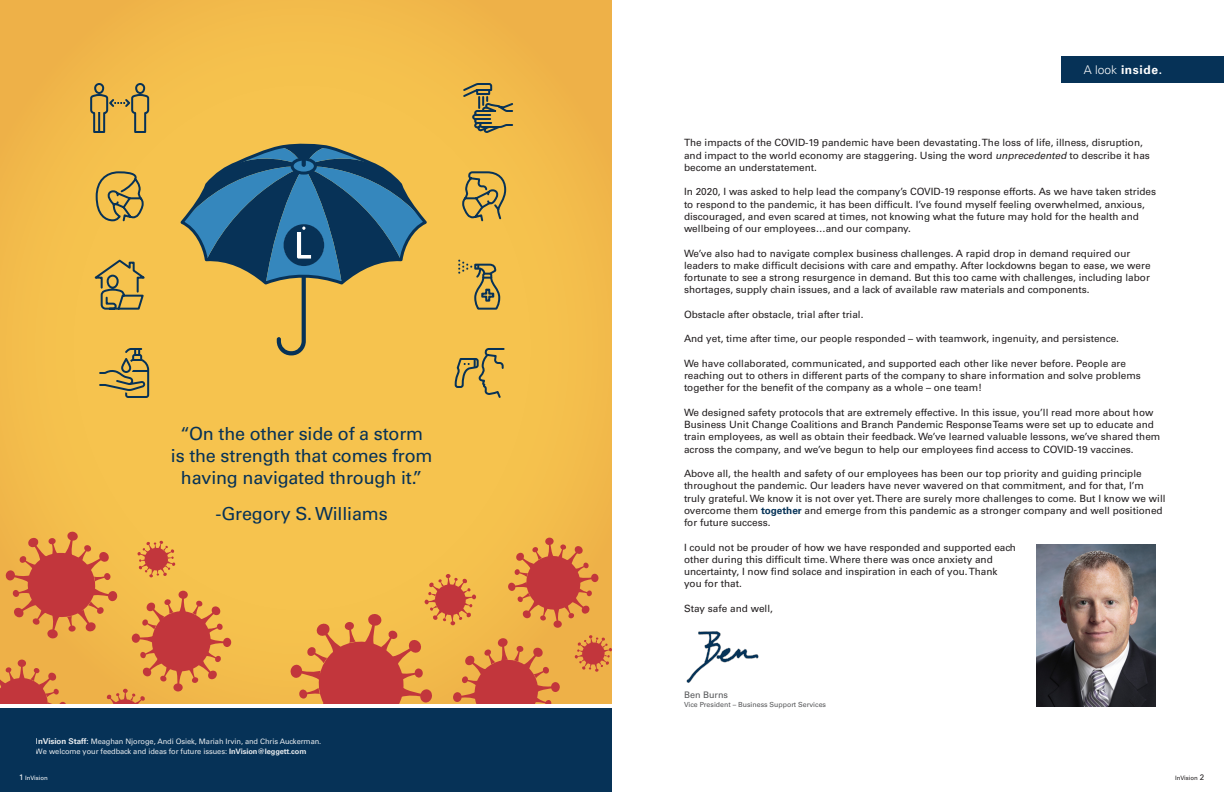
<style>
.page{position:relative;width:1224px;height:792px;background:#fff}
.page>*{position:absolute;margin:0;border:0;box-sizing:border-box;transform-origin:0 0}
.t1{font:18px/22px "Univers";letter-spacing:-.01em;color:#063257;text-align:center}
.t2{font:700 12px "Univers";letter-spacing:.05em;color:#fff}
.t3{font:10px/12.2px "Univers";color:#231f20}
.t4{font:9px "Univers";color:#57585a}
.t5{font:7.5px/10px "Univers";letter-spacing:-.01em;color:#fff}
.t6{font:7px "Univers";color:#57585a}
.t7{font:6px "Univers";letter-spacing:-.01em;color:#fff}
.t8{font:6px "Univers";letter-spacing:-.01em;color:#231f20}
.s1{font-weight:700;font-size:8px}
.s2{font-weight:700}
.s3{font-size:8px}
.s4{font-weight:300}
.s5{font-style:italic}
.s6{font-weight:700;color:#063257}
</style>
<div class="page">
<div style="left:0;top:0;width:612px;height:704px;background:linear-gradient(to right,#f4c04d,#f4bf4c)"></div>
<svg style="left:0;top:531px;width:231px;height:173px;background:#e49546"></svg>
<svg style="left:290px;top:538px;width:322px;height:166px;background:#e59847"></svg>
<svg style="left:461px;top:151px;width:46px;height:72px;background:#d1ac4e"></svg>
<svg style="left:95px;top:170px;width:50px;height:53px;background:#c4a44f"></svg>
<svg style="left:454px;top:347px;width:52px;height:53px;background:#d1ac4f"></svg>
<svg style="left:458px;top:260px;width:43px;height:51px;background:#c6a54f"></svg>
<svg style="left:462px;top:82px;width:53px;height:53px;background:#bf9e4e"></svg>
<div style="left:94px;top:83px;width:10px;height:11px;border:2px solid #073257;border-radius:4px"></div>
<div style="left:135px;top:83px;width:10px;height:11px;border:2px solid #073257;border-radius:4px"></div>
<svg style="left:89px;top:93px;width:61px;height:41px;background:#c4a24e"></svg>
<svg style="left:89px;top:258px;width:61px;height:53px;background:#cba94f"></svg>
<svg style="left:99px;top:348px;width:50px;height:50px;background:#c0a24f"></svg>
<div style="left:0;top:708px;width:612px;height:84px;background:#063257"></div>
<div style="left:1061px;top:56px;width:163px;height:27px;background:#063257"></div>
<img style="left:1037px;top:544px;width:118px;height:163px">
<img style="left:686px;top:631px;width:73px;height:52px">
<svg style="left:177px;top:144px;width:253px;height:211px;background:#909065"></svg>
<p class="t1" style="left:180px;top:423px;width:245px">“On the other side of a storm</p>
<p class="t1" style="left:171px;top:445px;width:263px">is the strength that comes from having navigated through it.”</p>
<p class="t1" style="left:216px;top:503px;width:174px">-Gregory S. Williams</p>
<p class="t5" style="left:36px;top:737px;width:287px"><span class="s1">InVision Staff:</span> Meaghan Njoroge, Andi Osiek, Mariah Irvin, and Chris Auckerman.<br>We welcome your feedback and ideas for future issues: <span class="s2">InVision@leggett.com</span></p>
<p class="t7" style="left:19px;top:775px;width:30px"><span class="s3">1</span> InVision</p>
<p class="t2" style="left:1084px;top:63px;width:80px"><span class="s4">A look</span> inside.</p>
<p class="t3" style="left:684px;top:137px;width:467px">The impacts of the COVID-19 pandemic have been devastating. The loss of life, illness, disruption, and impact to the world economy are staggering. Using the word <span class="s5">unprecedented</span> to describe it has become an understatement.</p>
<p class="t3" style="left:684px;top:186px;width:474px">In 2020, I was asked to help lead the company’s COVID-19 response efforts. As we have taken strides to respond to the pandemic, it has been difficult. I’ve found myself feeling overwhelmed, anxious, discouraged, and even scared at times, not knowing what the future may hold for the health and wellbeing of our employees…and our company.</p>
<p class="t3" style="left:684px;top:247px;width:468px">We’ve also had to navigate complex business challenges. A rapid drop in demand required our leaders to make difficult decisions with care and empathy. After lockdowns began to ease, we were fortunate to see a strong resurgence in demand. But this too came with challenges, including labor shortages, supply chain issues, and a lack of available raw materials and components.</p>
<p class="t3" style="left:684px;top:308px;width:181px">Obstacle after obstacle, trial after trial.</p>
<p class="t3" style="left:684px;top:333px;width:437px">And yet, time after time, our people responded – with teamwork, ingenuity, and persistence.</p>
<p class="t3" style="left:684px;top:357px;width:458px">We have collaborated, communicated, and supported each other like never before. People are reaching out to others in different parts of the company to share information and solve problems together for the benefit of the company as a whole – one team!</p>
<p class="t3" style="left:684px;top:406px;width:478px">We designed safety protocols that are extremely effective. In this issue, you’ll read more about how Business Unit Change Coalitions and Branch Pandemic Response Teams were set up to educate and train employees, as well as obtain their feedback. We’ve learned valuable lessons, we’ve shared them across the company, and we’ve begun to help our employees find access to COVID-19 vaccines.</p>
<p class="t3" style="left:684px;top:468px;width:483px">Above all, the health and safety of our employees has been our top priority and guiding principle throughout the pandemic. Our leaders have never wavered on that commitment, and for that, I’m truly grateful. We know it is not over yet. There are surely more challenges to come. But I know we will overcome them <span class="s6">together</span> and emerge from this pandemic as a stronger company and well positioned for future success.</p>
<p class="t3" style="left:684px;top:541px;width:334px">I could not be prouder of how we have responded and supported each other during this difficult time. Where there was once anxiety and uncertainty, I now find solace and inspiration in each of you. Thank you for that.</p>
<p class="t3" style="left:684px;top:602px;width:90px">Stay safe and well,</p>
<p class="t4" style="left:684px;top:689px;width:46px">Ben Burns</p>
<p class="t6" style="left:684px;top:700px;width:144px">Vice President – Business Support Services</p>
<p class="t8" style="left:1175px;top:775px;width:30px">InVision <span class="s3">2</span></p>
</div>
